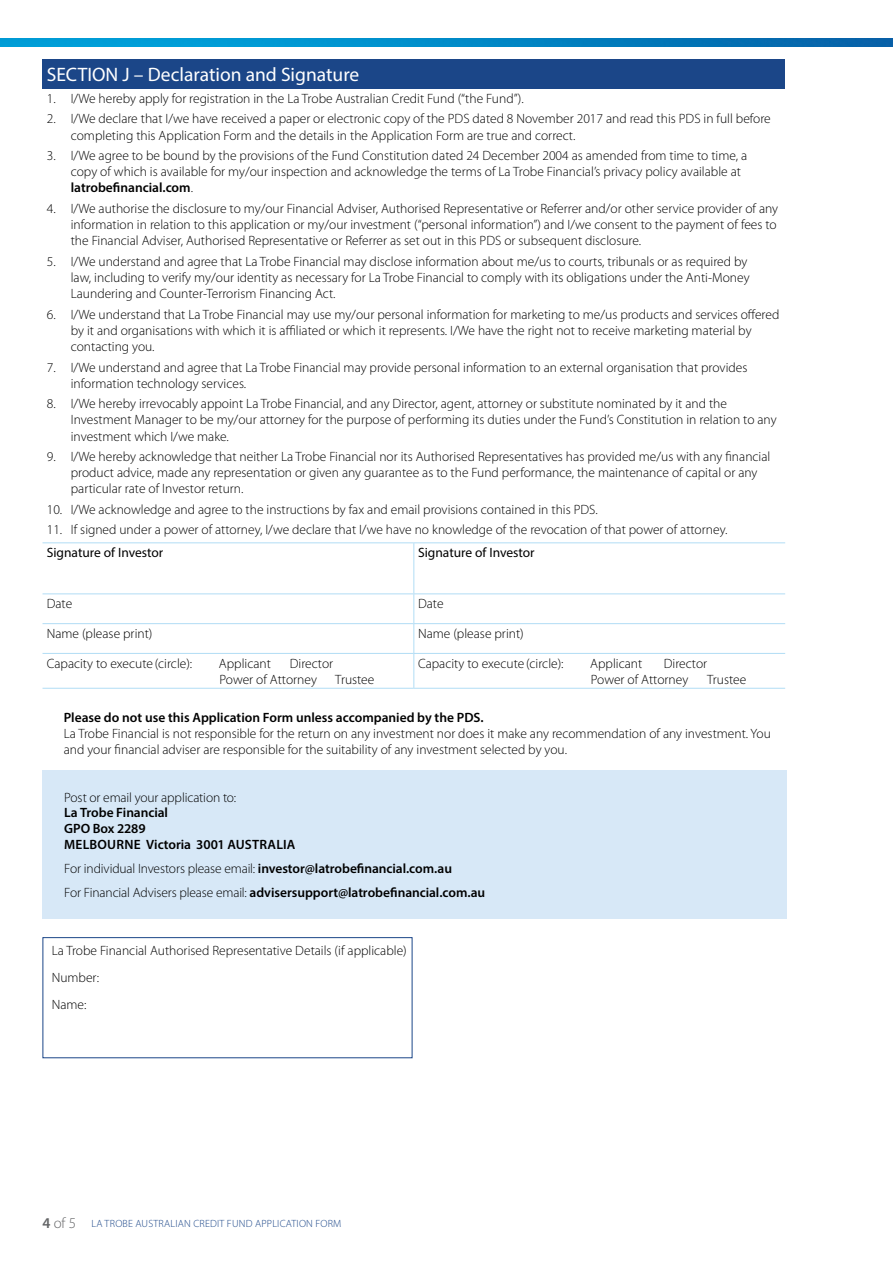
<style>
.page{position:relative;width:893px;height:1263px;background:#fff}
.page>*{position:absolute;margin:0;border:0;box-sizing:border-box;transform-origin:0 0}
.Header_3Bk{font:19.5px "Myriad Pro";color:#fff}
.t1{font:300 15px "Myriad Pro";color:#636466}
.Bodycopy_B_primary{font:300 13.5px/16.2px "Myriad Pro";color:#000}
.Bodycopy_PDS{font:600 13.5px/15.8px "Myriad Pro";letter-spacing:-.005em;color:#000}
.Bodycopy_PDS-2{font:300 13.5px "Myriad Pro";letter-spacing:-.01em;color:#000}
.Bodycopy_B_primary-2{font:13.5px "Myriad Pro";color:#000}
.t2{font:300 10.5px "Myriad Pro";letter-spacing:.02em;color:#1b4688}
.s1{font-weight:600}
.s2{font-weight:300}
</style>
<div class="page">
<img style="left:0;top:38px;width:893px;height:9px">
<div style="left:43px;top:937px;width:369px;height:121px;border:1px solid #1b4688"></div>
<div style="left:43px;top:59px;width:742px;height:30px;background:#1b4688"></div>
<hr style="left:43px;top:542px;width:371px;height:1px;background:#b1ddf5">
<hr style="left:414px;top:542px;width:371px;height:1px;background:#b1ddf5">
<hr style="left:43px;top:593px;width:371px;height:1px;background:#b1ddf5">
<hr style="left:414px;top:593px;width:371px;height:1px;background:#b1ddf5">
<hr style="left:43px;top:623px;width:371px;height:1px;background:#b1ddf5">
<hr style="left:414px;top:623px;width:371px;height:1px;background:#b1ddf5">
<hr style="left:43px;top:653px;width:371px;height:1px;background:#b1ddf5">
<hr style="left:414px;top:653px;width:371px;height:1px;background:#b1ddf5">
<hr style="left:43px;top:688px;width:371px;height:1px;background:#b1ddf5">
<hr style="left:414px;top:688px;width:371px;height:1px;background:#b1ddf5">
<hr style="left:413px;top:543px;width:1px;height:50px;background:#b1ddf5">
<svg style="left:413px;top:594px;width:1px;height:59px"></svg>
<hr style="left:413px;top:654px;width:1px;height:34px;background:#b1ddf5">
<div style="left:43px;top:770px;width:744px;height:149px;background:#d7e8f7"></div>
<p class="Header_3Bk" style="left:47px;top:62px;width:314px">SECTION J – Declaration and Signature</p>
<p class="Bodycopy_B_primary" style="left:47px;top:90px;width:478px">1. I/We hereby apply for registration in the La Trobe Australian Credit Fund (“the Fund”).</p>
<p class="Bodycopy_B_primary" style="left:71px;top:111px;width:702px;text-indent:-24px">2. I/We declare that I/we have received a paper or electronic copy of the PDS dated 8 November 2017 and read this PDS in full before completing this Application Form and the details in the Application Form are true and correct.</p>
<p class="Bodycopy_B_primary" style="left:71px;top:147px;width:678px;text-indent:-24px">3. I/We agree to be bound by the provisions of the Fund Constitution dated 24 December 2004 as amended from time to time, a copy of which is available for my/our inspection and acknowledge the terms of La Trobe Financial’s privacy policy available at <span class="s1">latrobefinancial.com</span>.</p>
<p class="Bodycopy_B_primary" style="left:71px;top:200px;width:709px;text-align:justify;text-indent:-24px">4. I/We authorise the disclosure to my/our Financial Adviser, Authorised Representative or Referrer and/or other service provider of any information in relation to this application or my/our investment (“personal information”) and I/we consent to the payment of fees to the Financial Adviser, Authorised Representative or Referrer as set out in this PDS or subsequent disclosure.</p>
<p class="Bodycopy_B_primary" style="left:71px;top:253px;width:680px;text-indent:-24px">5. I/We understand and agree that La Trobe Financial may disclose information about me/us to courts, tribunals or as required by law, including to verify my/our identity as necessary for La Trobe Financial to comply with its obligations under the Anti-Money<br>Laundering and Counter-Terrorism Financing Act.</p>
<p class="Bodycopy_B_primary" style="left:71px;top:306px;width:710px;text-indent:-24px">6. I/We understand that La Trobe Financial may use my/our personal information for marketing to me/us products and services offered by it and organisations with which it is affiliated or which it represents. I/We have the right not to receive marketing material by contacting you.</p>
<p class="Bodycopy_B_primary" style="left:71px;top:359px;width:678px;text-indent:-24px">7. I/We understand and agree that La Trobe Financial may provide personal information to an external organisation that provides information technology services.</p>
<p class="Bodycopy_B_primary" style="left:71px;top:395px;width:707px;text-indent:-24px">8. I/We hereby irrevocably appoint La Trobe Financial, and any Director, agent, attorney or substitute nominated by it and the<br>Investment Manager to be my/our attorney for the purpose of performing its duties under the Fund’s Constitution in relation to any investment which I/we make.</p>
<p class="Bodycopy_B_primary" style="left:71px;top:448px;width:701px;text-indent:-24px">9. I/We hereby acknowledge that neither La Trobe Financial nor its Authorised Representatives has provided me/us with any financial product advice, made any representation or given any guarantee as to the Fund performance, the maintenance of capital or any particular rate of Investor return.</p>
<p class="Bodycopy_B_primary" style="left:47px;top:501px;width:553px">10. I/We acknowledge and agree to the instructions by fax and email provisions contained in this PDS.</p>
<p class="Bodycopy_B_primary" style="left:47px;top:522px;width:682px">11. If signed under a power of attorney, I/we declare that I/we have no knowledge of the revocation of that power of attorney.</p>
<p class="Bodycopy_B_primary-2" style="left:47px;top:544px;width:118px">Signature of Investor</p>
<p class="Bodycopy_B_primary-2" style="left:418px;top:544px;width:118px">Signature of Investor</p>
<p class="Bodycopy_B_primary" style="left:47px;top:595px;width:27px">Date</p>
<p class="Bodycopy_B_primary" style="left:418px;top:595px;width:27px">Date</p>
<p class="Bodycopy_B_primary" style="left:47px;top:625px;width:107px">Name (please print)</p>
<p class="Bodycopy_B_primary" style="left:418px;top:625px;width:107px">Name (please print)</p>
<p class="Bodycopy_B_primary" style="left:47px;top:655px;width:147px">Capacity to execute (circle):</p>
<p class="Bodycopy_B_primary" style="left:219px;top:655px;width:54px">Applicant</p>
<p class="Bodycopy_B_primary" style="left:418px;top:655px;width:147px">Capacity to execute (circle):</p>
<p class="Bodycopy_B_primary" style="left:590px;top:655px;width:54px">Applicant</p>
<p class="Bodycopy_B_primary" style="left:220px;top:655px;width:115px;text-indent:70px">Director<br>Power of Attorney</p>
<p class="Bodycopy_B_primary" style="left:591px;top:655px;width:118px;text-indent:73px">Director<br>Power of Attorney</p>
<p class="Bodycopy_B_primary" style="left:707px;top:671px;width:41px">Trustee</p>
<p class="Bodycopy_B_primary" style="left:64px;top:709px;width:709px"><span class="s1">Please do not use this Application Form unless accompanied by the PDS.<br></span>La Trobe Financial is not responsible for the return on any investment nor does it make any recommendation of any investment. You and your financial adviser are responsible for the suitability of any investment selected by you.</p>
<p class="Bodycopy_PDS-2" style="left:64px;top:789px;width:174px">Post or email your application to:</p>
<p class="Bodycopy_PDS" style="left:64px;top:805px;width:233px">La Trobe Financial<br>GPO Box 2289<br>MELBOURNE Victoria 3001 AUSTRALIA</p>
<p class="Bodycopy_PDS-2" style="left:64px;top:860px;width:389px">For individual Investors please email: <span class="s1">investor@latrobefinancial.com.au</span></p>
<p class="Bodycopy_PDS" style="left:64px;top:885px;width:423px"><span class="s2">For Financial Advisers please email:</span> advisersupport@latrobefinancial.com.au</p>
<p class="Bodycopy_B_primary" style="left:335px;top:671px;width:41px">Trustee</p>
<p class="Bodycopy_B_primary" style="left:52px;top:943px;width:357px">La Trobe Financial Authorised Representative Details (if applicable)</p>
<p class="Bodycopy_B_primary" style="left:52px;top:969px;width:49px">Number:</p>
<p class="Bodycopy_B_primary" style="left:52px;top:996px;width:36px">Name:</p>
<p class="t1" style="left:43px;top:1214px;width:35px"><span class="s1">4</span> of 5</p>
<p class="t2" style="left:92px;top:1217px;width:251px">LA TROBE AUSTRALIAN CREDIT FUND APPLICATION FORM</p>
</div>
